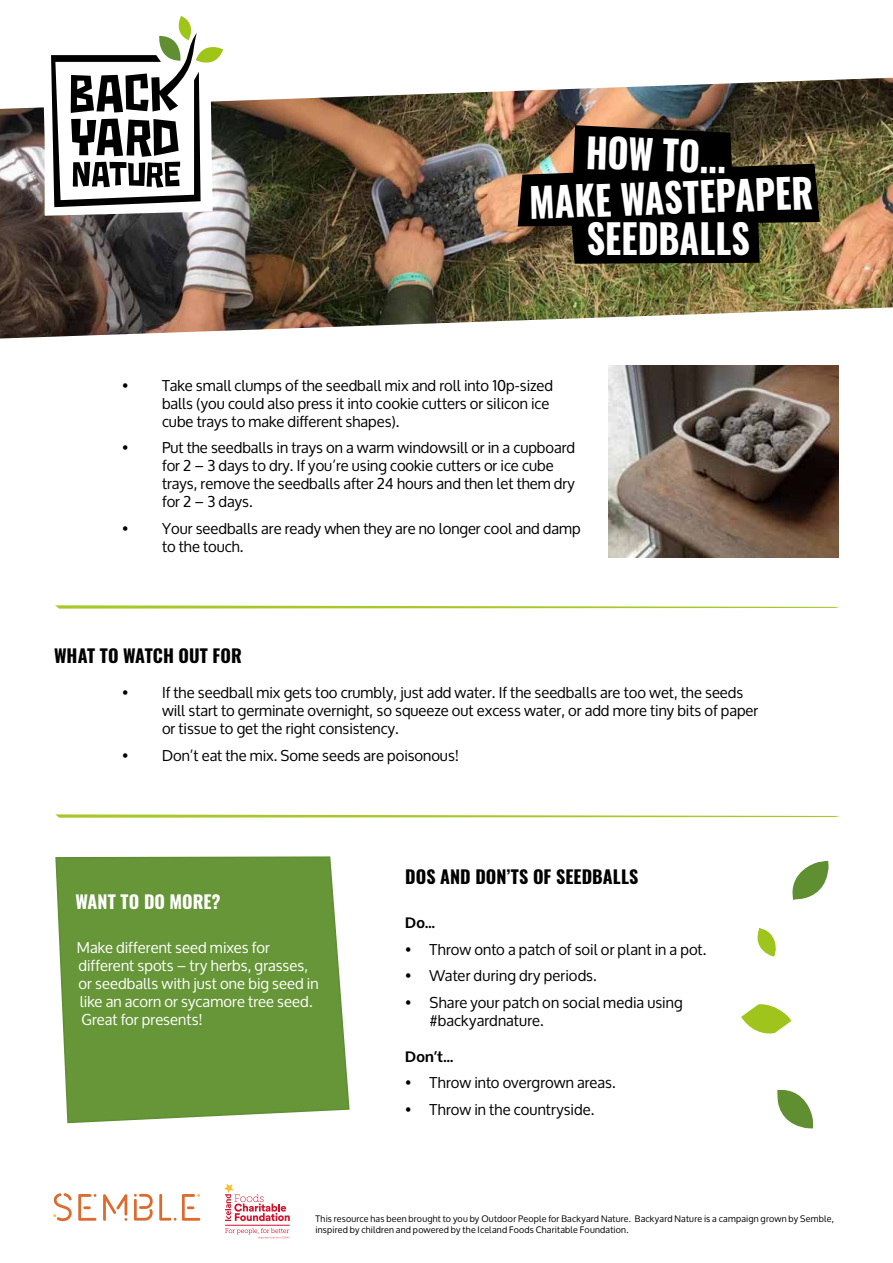
<style>
.page{position:relative;width:893px;height:1263px;background:#fff}
.page>*{position:absolute;margin:0;border:0;box-sizing:border-box;transform-origin:0 0}
.t1{font:700 40.35px "Oswald";color:#fff;scale:.89 1}
.t2{font:700 18px "Oswald";letter-spacing:.005em;color:#000}
.t3{font:700 18px "Oswald";color:#fff}
.t4{font:15px/18px "Oxygen";color:#000}
.t5{font:15px/18px "Oxygen";letter-spacing:.005em;color:#fff}
.t6{font:700 15px "Oxygen";color:#000}
.t7{font:9px/10.8px "Oxygen";letter-spacing:.025em;color:#000}
</style>
<div class="page">
<img style="left:0;top:78px;width:893px;height:261px">
<svg style="left:43px;top:16px;width:189px;height:200px"></svg>
<svg style="left:53px;top:1193px;width:19px;height:28px"></svg>
<svg style="left:182px;top:1194px;width:18px;height:27px"></svg>
<svg style="left:78px;top:1194px;width:18px;height:27px"></svg>
<svg style="left:103px;top:1194px;width:24px;height:27px"></svg>
<svg style="left:159px;top:1194px;width:17px;height:26px"></svg>
<svg style="left:134px;top:1194px;width:19px;height:26px"></svg>
<svg style="left:224px;top:1184px;width:66px;height:37px"></svg>
<hr style="left:225px;top:1225px;width:65px;height:1px;background:#d61028">
<svg style="left:225px;top:1228px;width:64px;height:11px"></svg>
<svg style="left:518px;top:125px;width:302px;height:139px;background:#211c12"></svg>
<svg style="left:55px;top:856px;width:295px;height:268px;background:#729e47"></svg>
<svg style="left:55px;top:605px;width:785px;height:4px"></svg>
<img style="left:608px;top:366px;width:231px;height:191px">
<svg style="left:55px;top:814px;width:785px;height:4px"></svg>
<svg style="left:777px;top:1089px;width:36px;height:40px"></svg>
<svg style="left:757px;top:928px;width:19px;height:29px"></svg>
<svg style="left:741px;top:1004px;width:51px;height:30px"></svg>
<svg style="left:792px;top:861px;width:37px;height:39px"></svg>
<h1 class="t1" style="left:587px;top:124px;width:159px;rotate:2deg">HOW TO...</h1>
<h1 class="t1" style="left:528px;top:174px;width:321px;rotate:-2deg">MAKE WASTEPAPER</h1>
<h1 class="t1" style="left:587px;top:211px;width:185px">SEEDBALLS</h1>
<p class="t4" style="left:162px;top:376px;width:392px;text-indent:-40px">• Take small clumps of the seedball mix and roll into 10p-sized balls (you could also press it into cookie cutters or silicon ice cube trays to make different shapes).</p>
<p class="t4" style="left:162px;top:439px;width:415px;text-indent:-40px">• Put the seedballs in trays on a warm windowsill or in a cupboard for 2 – 3 days to dry. If you’re using cookie cutters or ice cube trays, remove the seedballs after 24 hours and then let them dry for 2 – 3 days.</p>
<p class="t4" style="left:162px;top:519px;width:420px;text-indent:-40px">• Your seedballs are ready when they are no longer cool and damp to the touch.</p>
<p class="t2" style="left:54px;top:643px;width:189px">WHAT TO WATCH OUT FOR</p>
<p class="t4" style="left:162px;top:684px;width:598px;text-indent:-40px">• If the seedball mix gets too crumbly, just add water. If the seedballs are too wet, the seeds will start to germinate overnight, so squeeze out excess water, or add more tiny bits of paper or tissue to get the right consistency.</p>
<p class="t4" style="left:122px;top:746px;width:339px">• Don’t eat the mix. Some seeds are poisonous!</p>
<p class="t3" style="left:75px;top:889px;width:147px">WANT TO DO MORE?</p>
<p class="t5" style="left:77px;top:938px;width:243px">Make different seed mixes for different spots – try herbs, grasses, or seedballs with just one big seed in like an acorn or sycamore tree seed.<br>Great for presents!</p>
<p class="t2" style="left:405px;top:864px;width:235px">DOS AND DON’TS OF SEEDBALLS</p>
<p class="t6" style="left:405px;top:913px;width:31px">Do...</p>
<p class="t4" style="left:405px;top:940px;width:303px">• Throw onto a patch of soil or plant in a pot.</p>
<p class="t4" style="left:405px;top:967px;width:193px">• Water during dry periods.</p>
<p class="t4" style="left:429px;top:993px;width:255px;text-indent:-24px">• Share your patch on social media using #backyardnature.</p>
<p class="t6" style="left:405px;top:1047px;width:50px">Don’t...</p>
<p class="t4" style="left:405px;top:1074px;width:212px">• Throw into overgrown areas.</p>
<p class="t4" style="left:405px;top:1100px;width:191px">• Throw in the countryside.</p>
<p class="t7" style="left:315px;top:1214px;width:520px">This resource has been brought to you by Outdoor People for Backyard Nature. Backyard Nature is a campaign grown by Semble, inspired by children and powered by the Iceland Foods Charitable Foundation.</p>
</div>
